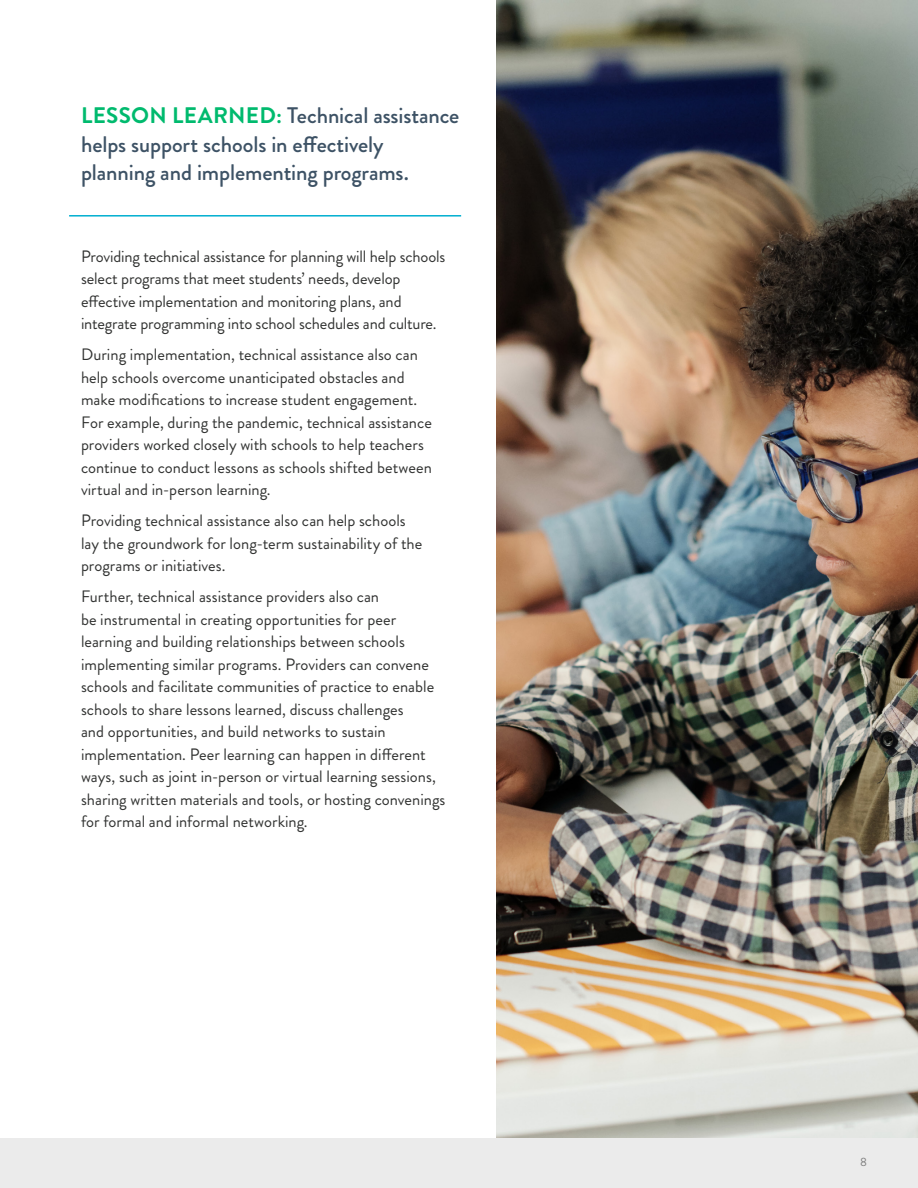
<style>
.page{position:relative;width:918px;height:1188px;background:#fff}
.page>*{position:absolute;margin:0;border:0;box-sizing:border-box;transform-origin:0 0}
.intro{font:500 22.5px/28.5px "Brandon Grotesque";letter-spacing:-.005em;color:#3d5265}
.t1{font:16.5px/22.5px "Brandon Grotesque";color:#323332}
.t2{font:12px "Brandon Grotesque";color:#7d7d7d}
.s1{font-weight:700;color:#00ba6e}
</style>
<div class="page">
<img style="left:496px;top:0;width:422px;height:1139px">
<div style="left:0;top:1139px;width:918px;height:49px;background:#ebebeb"></div>
<hr style="left:69px;top:215px;width:392px;height:2px;background:#00afd0">
<p class="intro" style="left:81px;top:102px;width:380px"><span class="s1">LESSON LEARNED:</span> Technical assistance helps support schools in effectively planning and implementing programs.</p>
<p class="t1" style="left:81px;top:245px;width:366px">Providing technical assistance for planning will help schools select programs that meet students’ needs, develop effective implementation and monitoring plans, and integrate programming into school schedules and culture.</p>
<p class="t1" style="left:81px;top:343px;width:352px">During implementation, technical assistance also can help schools overcome unanticipated obstacles and make modifications to increase student engagement.<br>For example, during the pandemic, technical assistance providers worked closely with schools to help teachers continue to conduct lessons as schools shifted between virtual and in-person learning.</p>
<p class="t1" style="left:81px;top:510px;width:343px">Providing technical assistance also can help schools lay the groundwork for long-term sustainability of the programs or initiatives.</p>
<p class="t1" style="left:81px;top:586px;width:366px">Further, technical assistance providers also can<br>be instrumental in creating opportunities for peer learning and building relationships between schools implementing similar programs. Providers can convene schools and facilitate communities of practice to enable schools to share lessons learned, discuss challenges<br>and opportunities, and build networks to sustain implementation. Peer learning can happen in different ways, such as joint in-person or virtual learning sessions, sharing written materials and tools, or hosting convenings for formal and informal networking.</p>
<p class="t2" style="left:860px;top:1154px;width:8px">8</p>
</div>
